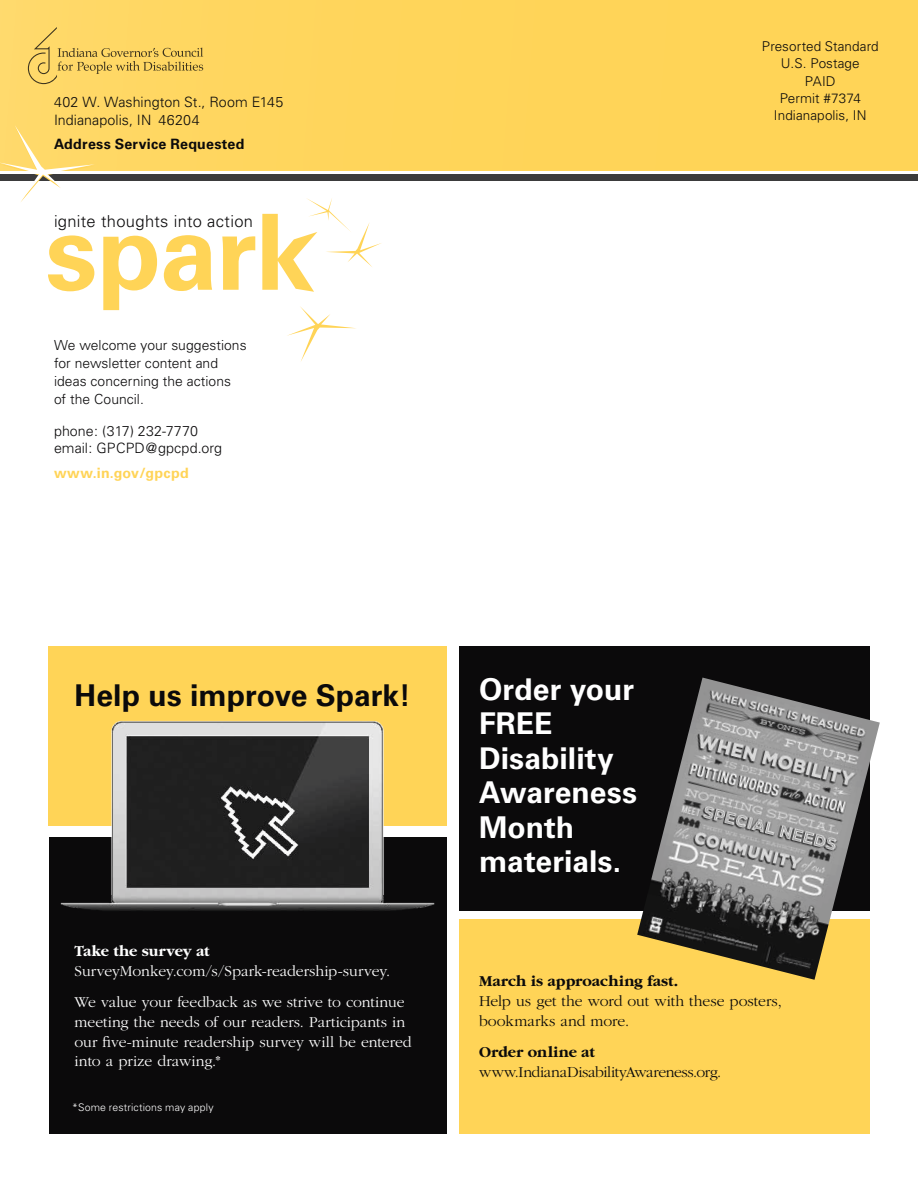
<style>
.page{position:relative;width:918px;height:1188px;background:#fff}
.page>*{position:absolute;margin:0;border:0;box-sizing:border-box;transform-origin:0 0}
.t1{font:700 30px/34.5px "Univers";color:#fff}
.t2{font:700 30px "Univers";color:#0b0a0b}
.t3{font:300 16.5px "Univers";letter-spacing:.02em;color:#0b0a0b}
.t4{font:300 15.75px/20px "Garamond";color:#fff}
.t5{font:300 15.75px/20px "Garamond";letter-spacing:-.01em;color:#0b0a0b}
.t6{font:700 15.75px "Garamond";color:#0b0a0b}
.t7{font:700 15.75px "Garamond";letter-spacing:-.005em;color:#fff}
.t8{font:300 14.25px/18px "Univers";letter-spacing:.01em;color:#0b0a0b}
.t9{font:700 14.25px "Univers";letter-spacing:.015em;color:#0b0a0b}
.t10{font:700 14.25px "Univers";letter-spacing:.02em;color:#ffd457}
.t11{font:300 13.8px/18px "Univers";letter-spacing:.005em;color:#0b0a0b}
.t12{font:300 13.5px/17.2px "Univers";letter-spacing:.005em;color:#0b0a0b;text-align:center}
.t13{font:300 10.5px "Univers";letter-spacing:.015em;color:#fff}
</style>
<div class="page">
<div style="left:0;top:0;width:918px;height:171px;background:linear-gradient(to right,#ffd866,#ffd353)"></div>
<div style="left:0;top:174px;width:918px;height:7px;background:#3b3b3c"></div>
<svg style="left:0;top:125px;width:382px;height:236px"></svg>
<svg style="left:28px;top:27px;width:175px;height:57px;background:#efca5f"></svg>
<div style="left:48px;top:646px;width:402px;height:180px;background:#ffd457"></div>
<div style="left:49px;top:837px;width:404px;height:297px;background:#0b0a0b"></div>
<div style="left:453px;top:920px;width:417px;height:214px;background:#ffd457"></div>
<div style="left:454px;top:646px;width:416px;height:265px;background:#0b0a0b"></div>
<img style="left:637px;top:678px;width:243px;height:302px">
<div style="left:447px;top:633px;width:11px;height:514px;background:#fff"></div>
<img style="left:60px;top:720px;width:375px;height:191px">
<p class="t8" style="left:54px;top:93px;width:231px">402 W. Washington St., Room E145<br>Indianapolis, IN 46204</p>
<p class="t9" style="left:54px;top:136px;width:192px">Address Service Requested</p>
<p class="t3" style="left:54px;top:211px;width:201px">ignite thoughts into action</p>
<p class="t11" style="left:54px;top:336px;width:194px">We welcome your suggestions for newsletter content and ideas concerning the actions of the Council.</p>
<p class="t8" style="left:54px;top:421px;width:170px">phone: (317) 232-7770 email: GPCPD@gpcpd.org</p>
<p class="t10" style="left:54px;top:465px;width:136px">www.in.gov/gpcpd</p>
<h1 class="t2" style="left:75px;top:677px;width:338px">Help us improve Spark!</h1>
<h1 class="t1" style="left:479px;top:672px;width:160px">Order your<br>FREE<br>Disability<br>Awareness<br>Month materials.</h1>
<p class="t12" style="left:762px;top:38px;width:118px">Presorted Standard<br>U .S. Postage<br>PAID<br>Permit #7374<br>Indianapolis, IN</p>
<p class="t7" style="left:75px;top:942px;width:137px">Take the survey at</p>
<p class="t4" style="left:75px;top:955px;width:331px;line-height:31px">SurveyMonkey.com/s/Spark-readership-survey.<br>We value your feedback as we strive to continue</p>
<p class="t4" style="left:75px;top:1012px;width:339px">meeting the needs of our readers. Participants in our five-minute readership survey will be entered into a prize drawing.*</p>
<p class="t13" style="left:72px;top:1101px;width:143px">*Some restrictions may apply</p>
<p class="t6" style="left:479px;top:973px;width:201px">March is approaching fast.</p>
<p class="t5" style="left:479px;top:991px;width:304px">Help us get the word out with these posters, bookmarks and more.</p>
<p class="t6" style="left:479px;top:1044px;width:117px">Order online at</p>
<p class="t5" style="left:479px;top:1062px;width:244px">www.IndianaDisabilityAwareness.org.</p>
</div>
